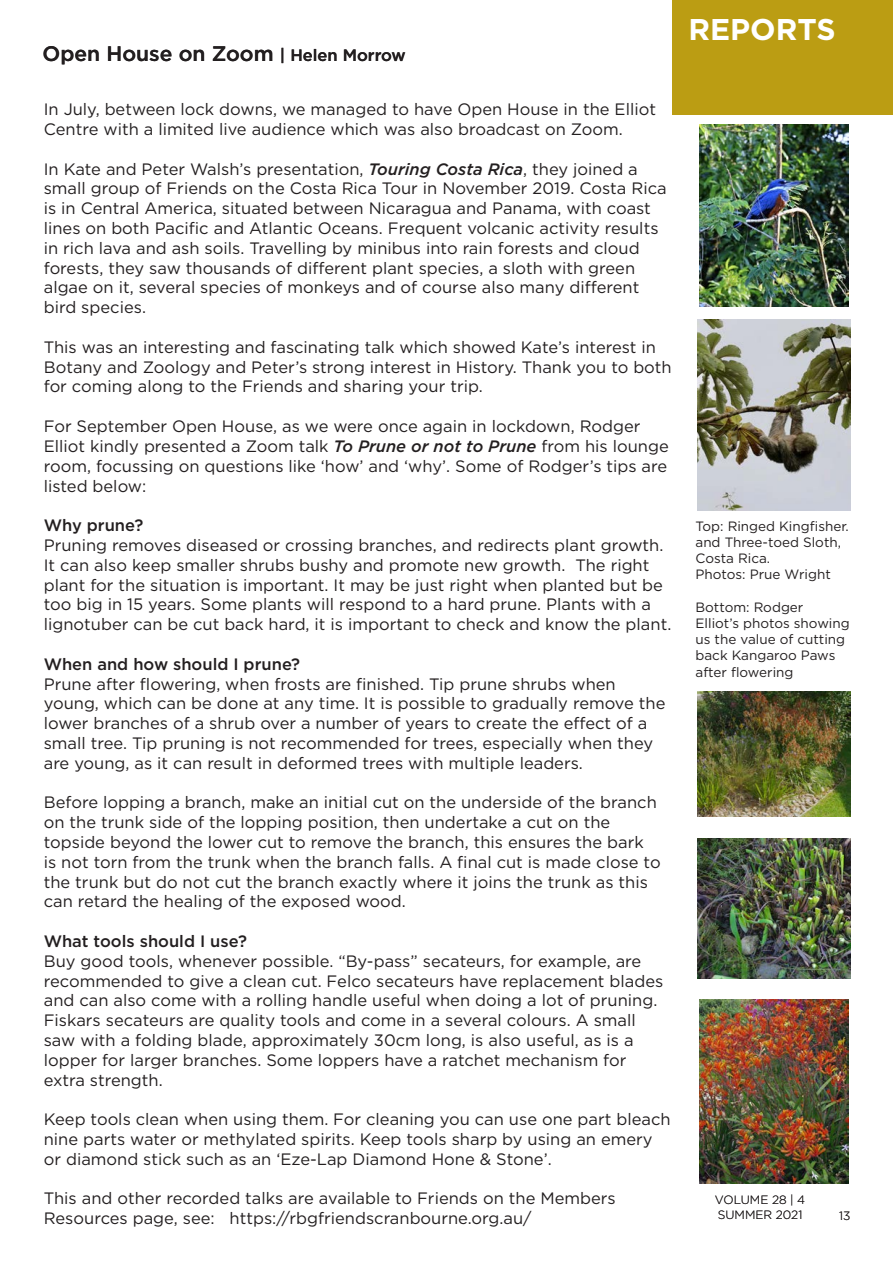
<style>
.page{position:relative;width:893px;height:1263px;background:#fff}
.page>*{position:absolute;margin:0;border:0;box-sizing:border-box;transform-origin:0 0}
.t1{font:700 30px "Gotham";color:#fff}
.t2{font:500 21px "Gotham";color:#231f20}
.t3{font:16.5px/19.8px "Gotham";color:#231f20}
.t4{font:500 16.5px "Gotham";color:#231f20}
.t5{font:13.5px/16.2px "Gotham";color:#231f20}
.t6{font:300 12px/14.4px "Gotham";color:#231f20}
.s1{font-size:16.5px}
.s2{font-weight:500;font-style:italic}
</style>
<div class="page">
<img style="left:700px;top:125px;width:148px;height:181px">
<img style="left:697px;top:320px;width:153px;height:191px">
<img style="left:697px;top:691px;width:153px;height:126px">
<img style="left:700px;top:999px;width:148px;height:184px">
<img style="left:697px;top:838px;width:153px;height:140px">
<div style="left:672px;top:0;width:221px;height:115px;background:#bb9d13"></div>
<p class="t2" style="left:43px;top:40px;width:365px">Open House on Zoom <span class="s1">| Helen Morrow</span></p>
<p class="t3" style="left:44px;top:99px;width:614px">In July, between lock downs, we managed to have Open House in the Elliot<br>Centre with a limited live audience which was also broadcast on Zoom.</p>
<p class="t3" style="left:44px;top:159px;width:624px">In Kate and Peter Walsh’s presentation, <span class="s2">Touring Costa Rica</span>, they joined a small group of Friends on the Costa Rica Tour in November 2019. Costa Rica is in Central America, situated between Nicaragua and Panama, with coast lines on both Pacific and Atlantic Oceans. Frequent volcanic activity results in rich lava and ash soils. Travelling by minibus into rain forests and cloud forests, they saw thousands of different plant species, a sloth with green algae on it, several species of monkeys and of course also many different bird species.</p>
<p class="t3" style="left:44px;top:337px;width:629px">This was an interesting and fascinating talk which showed Kate’s interest in<br>Botany and Zoology and Peter’s strong interest in History. Thank you to both for coming along to the Friends and sharing your trip.</p>
<p class="t3" style="left:44px;top:416px;width:626px">For September Open House, as we were once again in lockdown, Rodger Elliot kindly presented a Zoom talk <span class="s2">To Prune or not to Prune</span> from his lounge room, focussing on questions like ‘how’ and ‘why’. Some of Rodger’s tips are listed below:</p>
<p class="t4" style="left:44px;top:514px;width:101px">Why prune?</p>
<p class="t3" style="left:44px;top:535px;width:629px">Pruning removes diseased or crossing branches, and redirects plant growth.<br>It can also keep smaller shrubs bushy and promote new growth. The right plant for the situation is important. It may be just right when planted but be too big in 15 years. Some plants will respond to a hard prune. Plants with a lignotuber can be cut back hard, it is important to check and know the plant.</p>
<p class="t4" style="left:44px;top:653px;width:258px">When and how should I prune?</p>
<p class="t3" style="left:44px;top:673px;width:623px">Prune after flowering, when frosts are finished. Tip prune shrubs when young, which can be done at any time. It is possible to gradually remove the lower branches of a shrub over a number of years to create the effect of a small tree. Tip pruning is not recommended for trees, especially when they are young, as it can result in deformed trees with multiple leaders.</p>
<p class="t3" style="left:44px;top:792px;width:618px">Before lopping a branch, make an initial cut on the underside of the branch on the trunk side of the lopping position, then undertake a cut on the topside beyond the lower cut to remove the branch, this ensures the bark<br>is not torn from the trunk when the branch falls. A final cut is made close to the trunk but do not cut the branch exactly where it joins the trunk as this can retard the healing of the exposed wood.</p>
<p class="t4" style="left:44px;top:930px;width:205px">What tools should I use?</p>
<p class="t3" style="left:44px;top:951px;width:621px">Buy good tools, whenever possible. “By-pass” secateurs, for example, are recommended to give a clean cut. Felco secateurs have replacement blades and can also come with a rolling handle useful when doing a lot of pruning.<br>Fiskars secateurs are quality tools and come in a several colours. A small saw with a folding blade, approximately 30cm long, is also useful, as is a lopper for larger branches. Some loppers have a ratchet mechanism for extra strength.</p>
<p class="t3" style="left:44px;top:1109px;width:628px">Keep tools clean when using them. For cleaning you can use one part bleach nine parts water or methylated spirits. Keep tools sharp by using an emery or diamond stick such as an ‘Eze-Lap Diamond Hone &amp; Stone’.</p>
<p class="t3" style="left:44px;top:1188px;width:573px">This and other recorded talks are available to Friends on the Members<br>Resources page, see: https://rbgfriendscranbourne.org.au/</p>
<h1 class="t1" style="left:688px;top:9px;width:149px">REPORTS</h1>
<p class="t5" style="left:695px;top:518px;width:155px">Top: Ringed Kingfisher. and Three-toed Sloth,<br>Costa Rica.<br>Photos: Prue Wright</p>
<p class="t5" style="left:695px;top:599px;width:156px">Bottom: Rodger<br>Elliot’s photos showing us the value of cutting back Kangaroo Paws after flowering</p>
<p class="t6" style="left:715px;top:1192px;width:92px">VOLUME 28 | 4<br>SUMMER 2021</p>
<p class="t6" style="left:839px;top:1209px;width:13px">13</p>
</div>
